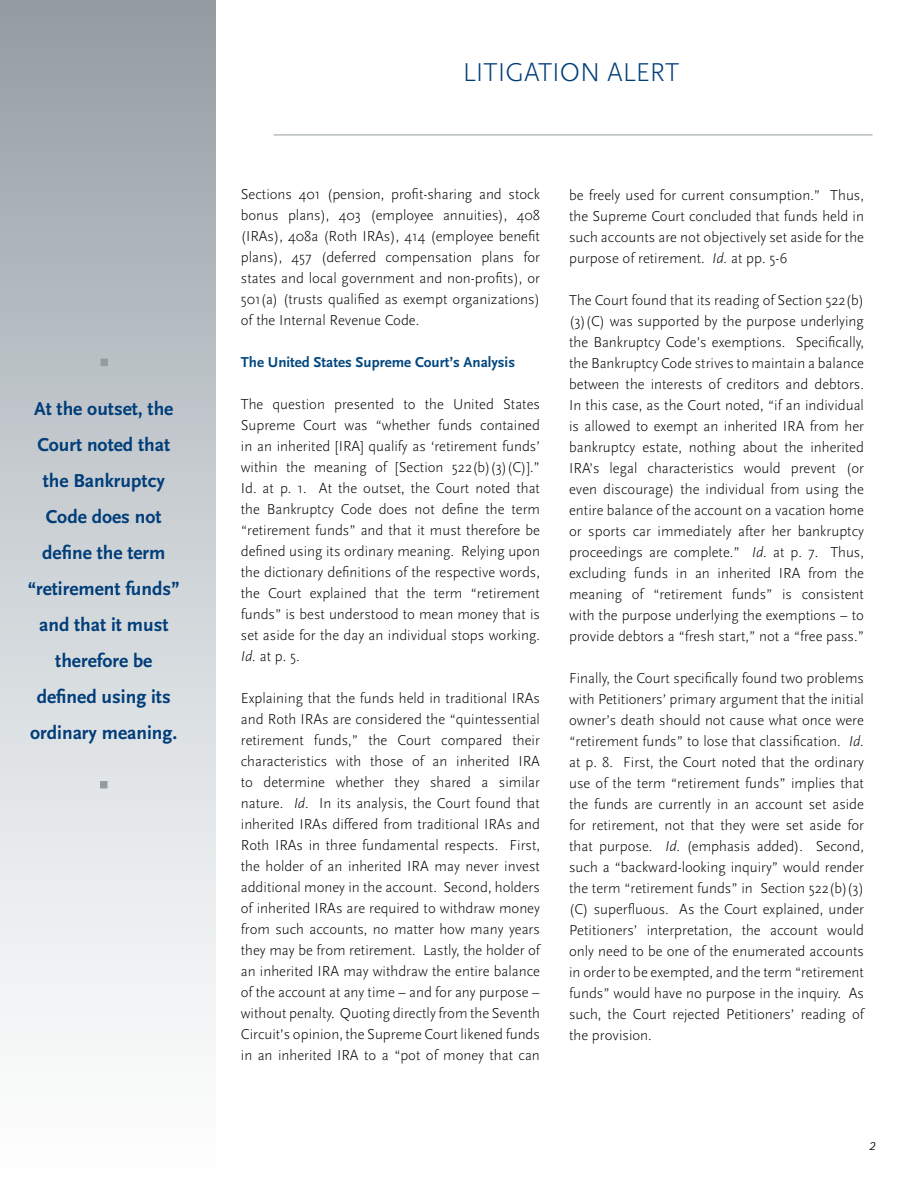
<style>
.page{position:relative;width:918px;height:1188px;background:#fff}
.page>*{position:absolute;margin:0;border:0;box-sizing:border-box;transform-origin:0 0}
.t1{font:300 27px "Scala Sans OT";color:#003d79}
.t2{font:700 19.5px/36px "Scala Sans OT";color:#003d79;text-align:center}
.t3{font:italic 300 16.5px "Scala Sans OT";color:#000}
.t4{font:300 15px/21px "Scala Sans OT";color:#000;text-align:justify}
.t5{font:700 15px "Scala Sans OT";color:#00467f}
.s1{font-style:italic}
</style>
<div class="page">
<div style="left:0;top:0;width:216px;height:1188px;background:linear-gradient(to bottom,#98a1a7,#fff)"></div>
<hr style="left:274px;top:135px;width:599px;height:1px;background:#949ca1">
<div style="left:100px;top:781px;width:8px;height:7px;background:#949ca1;border:2px solid #949ca1"></div>
<div style="left:100px;top:359px;width:8px;height:7px;background:#949ca1;border:2px solid #949ca1"></div>
<h2 class="t2" style="left:28px;top:391px;width:154px">At the outset, the<br>Court noted that the Bankruptcy<br>Code does not define the term “retirement funds” and that it must therefore be defined using its ordinary meaning.</h2>
<h1 class="t1" style="left:463px;top:58px;width:218px">LITIGATION ALERT</h1>
<p class="t4" style="left:241px;top:184px;width:301px">Sections 401 (pension, profit-sharing and stock bonus plans), 403 (employee annuities), 408 (IRAs), 408a (Roth IRAs), 414 (employee benefit plans), 457 (deferred compensation plans for states and local government and non-profits), or 501(a) (trusts qualified as exempt organizations) of the Internal Revenue Code.</p>
<p class="t5" style="left:241px;top:354px;width:276px">The United States Supreme Court’s Analysis</p>
<p class="t4" style="left:241px;top:394px;width:301px">The question presented to the United States Supreme Court was “whether funds contained in an inherited [IRA] qualify as ‘retirement funds’ within the meaning of [Section 522(b)(3)(C)].” Id. at p. 1. At the outset, the Court noted that the Bankruptcy Code does not define the term “retirement funds” and that it must therefore be defined using its ordinary meaning. Relying upon the dictionary definitions of the respective words, the Court explained that the term “retirement funds” is best understood to mean money that is set aside for the day an individual stops working.<br><span class="s1">Id.</span> at p. 5.</p>
<p class="t4" style="left:241px;top:688px;width:301px">Explaining that the funds held in traditional IRAs and Roth IRAs are considered the “quintessential retirement funds,” the Court compared their characteristics with those of an inherited IRA to determine whether they shared a similar nature. <span class="s1">Id.</span> In its analysis, the Court found that inherited IRAs differed from traditional IRAs and Roth IRAs in three fundamental respects. First, the holder of an inherited IRA may never invest additional money in the account. Second, holders of inherited IRAs are required to withdraw money from such accounts, no matter how many years they may be from retirement. Lastly, the holder of an inherited IRA may withdraw the entire balance of the account at any time – and for any purpose – without penalty. Quoting directly from the Seventh Circuit’s opinion, the Supreme Court likened funds in an inherited IRA to a “pot of money that can</p>
<p class="t4" style="left:569px;top:185px;width:296px">be freely used for current consumption.” Thus, the Supreme Court concluded that funds held in such accounts are not objectively set aside for the purpose of retirement. <span class="s1">Id.</span> at pp. 5-6</p>
<p class="t4" style="left:569px;top:290px;width:296px">The Court found that its reading of Section 522(b) (3)(C) was supported by the purpose underlying the Bankruptcy Code’s exemptions. Specifically, the Bankruptcy Code strives to maintain a balance between the interests of creditors and debtors.<br>In this case, as the Court noted, “if an individual is allowed to exempt an inherited IRA from her bankruptcy estate, nothing about the inherited IRA’s legal characteristics would prevent (or even discourage) the individual from using the entire balance of the account on a vacation home or sports car immediately after her bankruptcy proceedings are complete.” <span class="s1">Id.</span> at p. 7. Thus, excluding funds in an inherited IRA from the meaning of “retirement funds” is consistent with the purpose underlying the exemptions – to provide debtors a “fresh start,” not a “free pass.”</p>
<p class="t4" style="left:569px;top:668px;width:296px">Finally, the Court specifically found two problems with Petitioners’ primary argument that the initial owner’s death should not cause what once were “retirement funds” to lose that classification. <span class="s1">Id. </span>at p. 8. First, the Court noted that the ordinary use of the term “retirement funds” implies that the funds are currently in an account set aside for retirement, not that they were set aside for that purpose. <span class="s1">Id.</span> (emphasis added). Second, such a “backward-looking inquiry” would render the term “retirement funds” in Section 522(b)(3) (C) superfluous. As the Court explained, under Petitioners’ interpretation, the account would only need to be one of the enumerated accounts in order to be exempted, and the term “retirement funds” would have no purpose in the inquiry. As such, the Court rejected Petitioners’ reading of the provision.</p>
<p class="t3" style="left:869px;top:1136px;width:8px">2</p>
</div>
